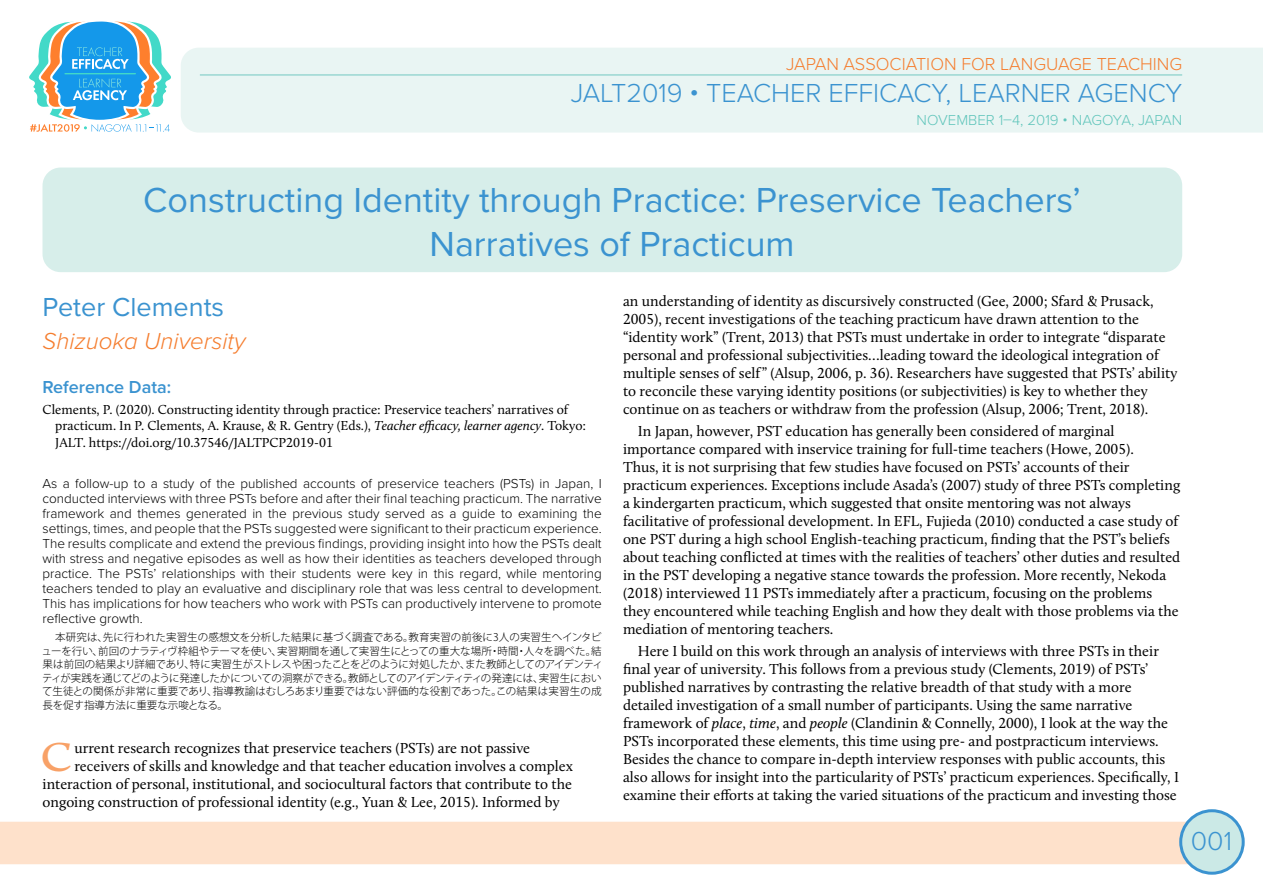
<style>
.page{position:relative;width:1263px;height:893px;background:#fff}
.page>*{position:absolute;margin:0;border:0;box-sizing:border-box;transform-origin:0 0}
.t1{font:600 41.85px "Calluna";color:#f8a167;scale:1.1 1}
.t2{font:36px/43.2px "Proxima Nova";color:#3b93d0;text-align:center}
.t3{font:300 27px "Proxima Nova";color:#3b93d0}
.t4{font:27px "Proxima Nova";color:#3b93d0}
.t5{font:italic 300 24px "Proxima Nova";color:#f57d2e}
.t6{font:300 18px "Proxima Nova";color:#f57d2e}
.t7{font:600 18px "Proxima Nova";color:#3b93d0}
.t8{font:15px/18px "Calluna";color:#000}
.t9{font:300 15px "Proxima Nova";color:#60c5bb}
.t10{font:300 13.5px/15px "Proxima Nova";color:#000;text-align:justify}
.t11{font:13.5px/16.5px "Calluna";color:#000}
.t12{font:300 10.5px/13.5px "Koz Go Pr 6 N";letter-spacing:-.005em;color:#000}
.s1{font-style:italic}
</style>
<div class="page">
<div style="left:181px;top:48px;width:1082px;height:85px;background:#e9f5f3"></div>
<div style="left:0;top:822px;width:1190px;height:42px;background:#fee1cb"></div>
<hr style="left:200px;top:74px;width:982px;height:2px;background:#9ad7d2">
<div style="left:1181px;top:811px;width:62px;height:62px;background:#cbe9e6;border-radius:50%"></div>
<div style="left:1179px;top:809px;width:66px;height:66px;border:3px solid #3b93d0;border-radius:50%"></div>
<svg style="left:29px;top:21px;width:142px;height:111px"></svg>
<div style="left:43px;top:168px;width:1139px;height:104px;background:#d7eeea;border-radius:18px"></div>
<p class="t6" style="left:786px;top:51px;width:397px">JAPAN ASSOCIATION FOR LANGUAGE TEACHING</p>
<h3 class="t3" style="left:571px;top:73px;width:613px">JALT2019 • TEACHER EFFICACY, LEARNER AGENCY</h3>
<p class="t9" style="left:916px;top:108px;width:267px">NOVEMBER 1–4, 2019 • NAGOYA, JAPAN</p>
<h2 class="t2" style="left:143px;top:177px;width:939px">Constructing Identity through Practice: Preservice Teachers’<br>Narratives of Practicum</h2>
<h3 class="t4" style="left:43px;top:286px;width:183px">Peter Clements</h3>
<h3 class="t5" style="left:43px;top:323px;width:205px">Shizuoka University</h3>
<p class="t7" style="left:43px;top:374px;width:130px">Reference Data:</p>
<p class="t11" style="left:55px;top:401px;width:532px;text-indent:-13px">Clements, P. (2020). Constructing identity through practice: Preservice teachers’ narratives of practicum. In P. Clements, A. Krause, &amp; R. Gentry (Eds.), <span class="s1">Teacher efficacy, learner agency</span>. Tokyo:<br>JALT. https://doi.org/10.37546/JALTPCP2019-01</p>
<p class="t10" style="left:43px;top:476px;width:561px">As a follow-up to a study of the published accounts of preservice teachers (PSTs) in Japan, I conducted interviews with three PSTs before and after their final teaching practicum. The narrative framework and themes generated in the previous study served as a guide to examining the settings, times, and people that the PSTs suggested were significant to their practicum experience.<br>The results complicate and extend the previous findings, providing insight into how the PSTs dealt with stress and negative episodes as well as how their identities as teachers developed through practice. The PSTs’ relationships with their students were key in this regard, while mentoring teachers tended to play an evaluative and disciplinary role that was less central to development.<br>This has implications for how teachers who work with PSTs can productively intervene to promote reflective growth.</p>
<p class="t12" style="left:41px;top:631px;width:563px;text-indent:14px">本研究は、先に行われた実習生の感想文を分析した結果に基づく調査である。教育実習の前後に3人の実習生へインタビューを行い、前回のナラティヴ枠組やテーマを使い、実習期間を通して実習生にとっての重大な場所・時間・人々を調べた。結果は前回の結果より詳細であり、特に実習生がストレスや困ったことをどのように対処したか、また教師としてのアイデンティティが実践を通じてどのように発達したかについての洞察ができる。教師としてのアイデンティティの発達には、実習生において生徒との関係が非常に重要であり、指導教諭はむしろあまり重要ではない評価的な役割であった。この結果は実習生の成長を促す指導方法に重要な示唆となる。</p>
<h1 class="t1" style="left:41px;top:732px;width:30px">C</h1>
<p class="t8" style="left:74px;top:739px;width:457px">urrent research recognizes that preservice teachers (PSTs) are not passive</p>
<p class="t8" style="left:74px;top:757px;width:500px">receivers of skills and knowledge and that teacher education involves a complex</p>
<p class="t8" style="left:43px;top:775px;width:531px">interaction of personal, institutional, and sociocultural factors that contribute to the</p>
<p class="t8" style="left:43px;top:793px;width:519px">ongoing construction of professional identity (e.g., Yuan &amp; Lee, 2015). Informed by</p>
<p class="t8" style="left:623px;top:291px;width:556px">an understanding of identity as discursively constructed (Gee, 2000; Sfard &amp; Prusack, 2005), recent investigations of the teaching practicum have drawn attention to the “identity work” (Trent, 2013) that PSTs must undertake in order to integrate “disparate personal and professional subjectivities…leading toward the ideological integration of multiple senses of self” (Alsup, 2006, p. 36). Researchers have suggested that PSTs’ ability to reconcile these varying identity positions (or subjectivities) is key to whether they continue on as teachers or withdraw from the profession (Alsup, 2006; Trent, 2018).</p>
<p class="t8" style="left:623px;top:422px;width:559px;text-indent:15px">In Japan, however, PST education has generally been considered of marginal importance compared with inservice training for full-time teachers (Howe, 2005).<br>Thus, it is not surprising that few studies have focused on PSTs’ accounts of their practicum experiences. Exceptions include Asada’s (2007) study of three PSTs completing a kindergarten practicum, which suggested that onsite mentoring was not always facilitative of professional development. In EFL, Fujieda (2010) conducted a case study of one PST during a high school English-teaching practicum, finding that the PST’s beliefs about teaching conflicted at times with the realities of teachers’ other duties and resulted in the PST developing a negative stance towards the profession. More recently, Nekoda (2018) interviewed 11 PSTs immediately after a practicum, focusing on the problems they encountered while teaching English and how they dealt with those problems via the mediation of mentoring teachers.</p>
<p class="t8" style="left:623px;top:642px;width:558px;text-indent:15px">Here I build on this work through an analysis of interviews with three PSTs in their final year of university. This follows from a previous study (Clements, 2019) of PSTs’ published narratives by contrasting the relative breadth of that study with a more detailed investigation of a small number of participants. Using the same narrative framework of <span class="s1">place</span>, <span class="s1">time</span>, and <span class="s1">people</span> (Clandinin &amp; Connelly, 2000), I look at the way the PSTs incorporated these elements, this time using pre- and postpracticum interviews.<br>Besides the chance to compare in-depth interview responses with public accounts, this also allows for insight into the particularity of PSTs’ practicum experiences. Specifically, I examine their efforts at taking the varied situations of the practicum and investing those</p>
<h3 class="t3" style="left:1191px;top:820px;width:43px">001</h3>
</div>
